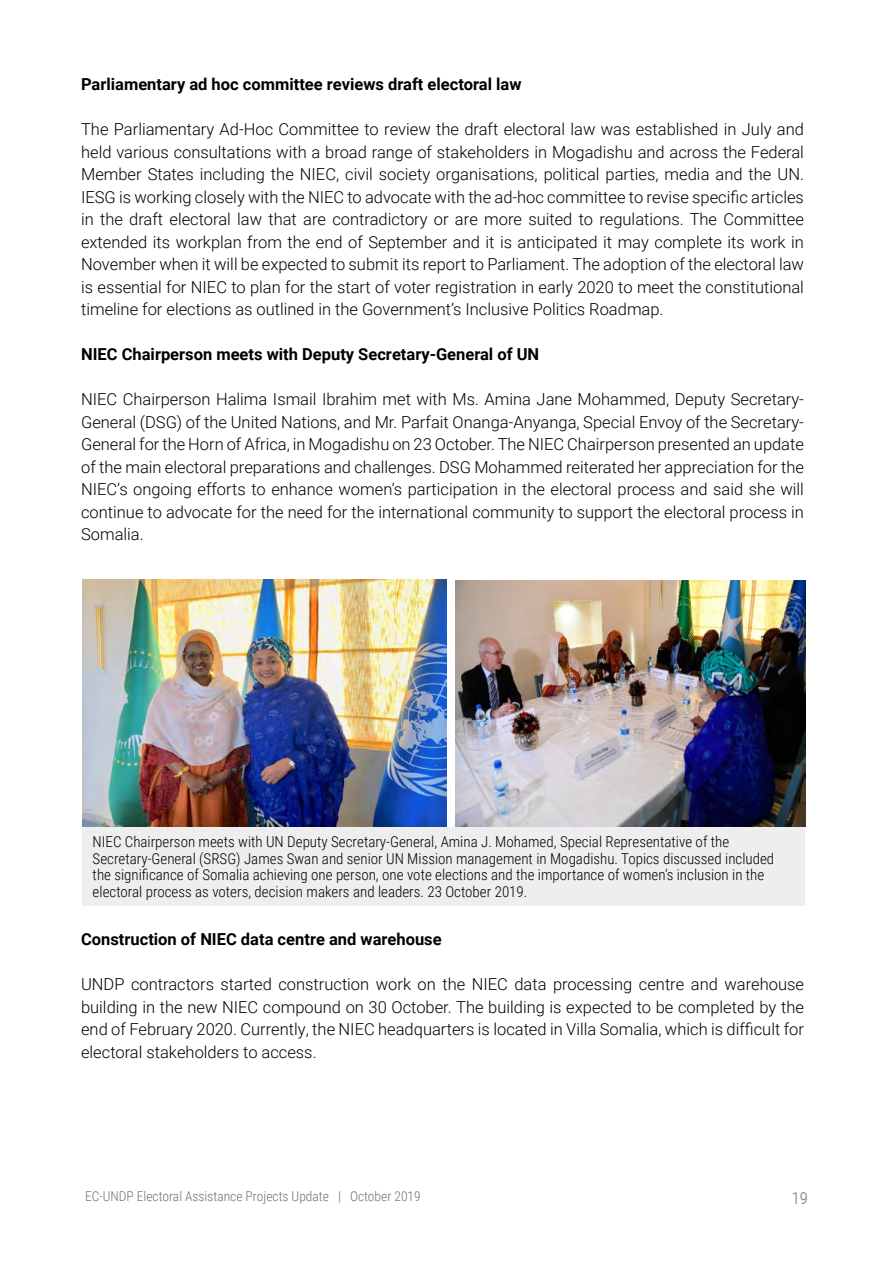
<style>
.page{position:relative;width:893px;height:1263px;background:#fff}
.page>*{position:absolute;margin:0;border:0;box-sizing:border-box;transform-origin:0 0}
.t1{font:300 16.5px/22.5px "Roboto";color:#000;text-align:justify}
.t2{font:700 16.5px "Roboto";color:#000}
.t3{font:300 16.5px "Roboto Condensed";color:#6f7174}
.t4{font:300 15px/16.5px "Roboto Condensed";color:#000}
.t5{font:300 13.5px "Roboto Condensed";color:#6f7174}
</style>
<div class="page">
<img style="left:82px;top:579px;width:364px;height:248px">
<img style="left:455px;top:580px;width:350px;height:247px">
<div style="left:82px;top:827px;width:723px;height:78px;background:#eee"></div>
<p class="t2" style="left:81px;top:73px;width:442px">Parliamentary ad hoc committee reviews draft electoral law</p>
<p class="t1" style="left:81px;top:117px;width:724px">The Parliamentary Ad-Hoc Committee to review the draft electoral law was established in July and held various consultations with a broad range of stakeholders in Mogadishu and across the Federal Member States including the NIEC, civil society organisations, political parties, media and the UN.<br>IESG is working closely with the NIEC to advocate with the ad-hoc committee to revise specific articles in the draft electoral law that are contradictory or are more suited to regulations. The Committee extended its workplan from the end of September and it is anticipated it may complete its work in November when it will be expected to submit its report to Parliament. The adoption of the electoral law is essential for NIEC to plan for the start of voter registration in early 2020 to meet the constitutional timeline for elections as outlined in the Government’s Inclusive Politics Roadmap.</p>
<p class="t2" style="left:81px;top:343px;width:460px">NIEC Chairperson meets with Deputy Secretary-General of UN</p>
<p class="t1" style="left:81px;top:387px;width:724px">NIEC Chairperson Halima Ismail Ibrahim met with Ms. Amina Jane Mohammed, Deputy Secretary-General (DSG) of the United Nations, and Mr. Parfait Onanga-Anyanga, Special Envoy of the Secretary-General for the Horn of Africa, in Mogadishu on 23 October. The NIEC Chairperson presented an update of the main electoral preparations and challenges. DSG Mohammed reiterated her appreciation for the NIEC’s ongoing efforts to enhance women’s participation in the electoral process and said she will continue to advocate for the need for the international community to support the electoral process in Somalia.</p>
<p class="t4" style="left:93px;top:833px;width:683px">NIEC Chairperson meets with UN Deputy Secretary-General, Amina J. Mohamed, Special Representative of the Secretary-General (SRSG) James Swan and senior UN Mission management in Mogadishu. Topics discussed included the significance of Somalia achieving one person, one vote elections and the importance of women’s inclusion in the electoral process as voters, decision makers and leaders. 23 October 2019.</p>
<p class="t2" style="left:81px;top:928px;width:362px">Construction of NIEC data centre and warehouse</p>
<p class="t1" style="left:81px;top:973px;width:724px">UNDP contractors started construction work on the NIEC data processing centre and warehouse building in the new NIEC compound on 30 October. The building is expected to be completed by the end of February 2020. Currently, the NIEC headquarters is located in Villa Somalia, which is difficult for electoral stakeholders to access.</p>
<p class="t5" style="left:85px;top:1186px;width:337px">EC-UNDP Electoral Assistance Projects Update | October 2019</p>
<p class="t3" style="left:792px;top:1186px;width:18px">19</p>
</div>
